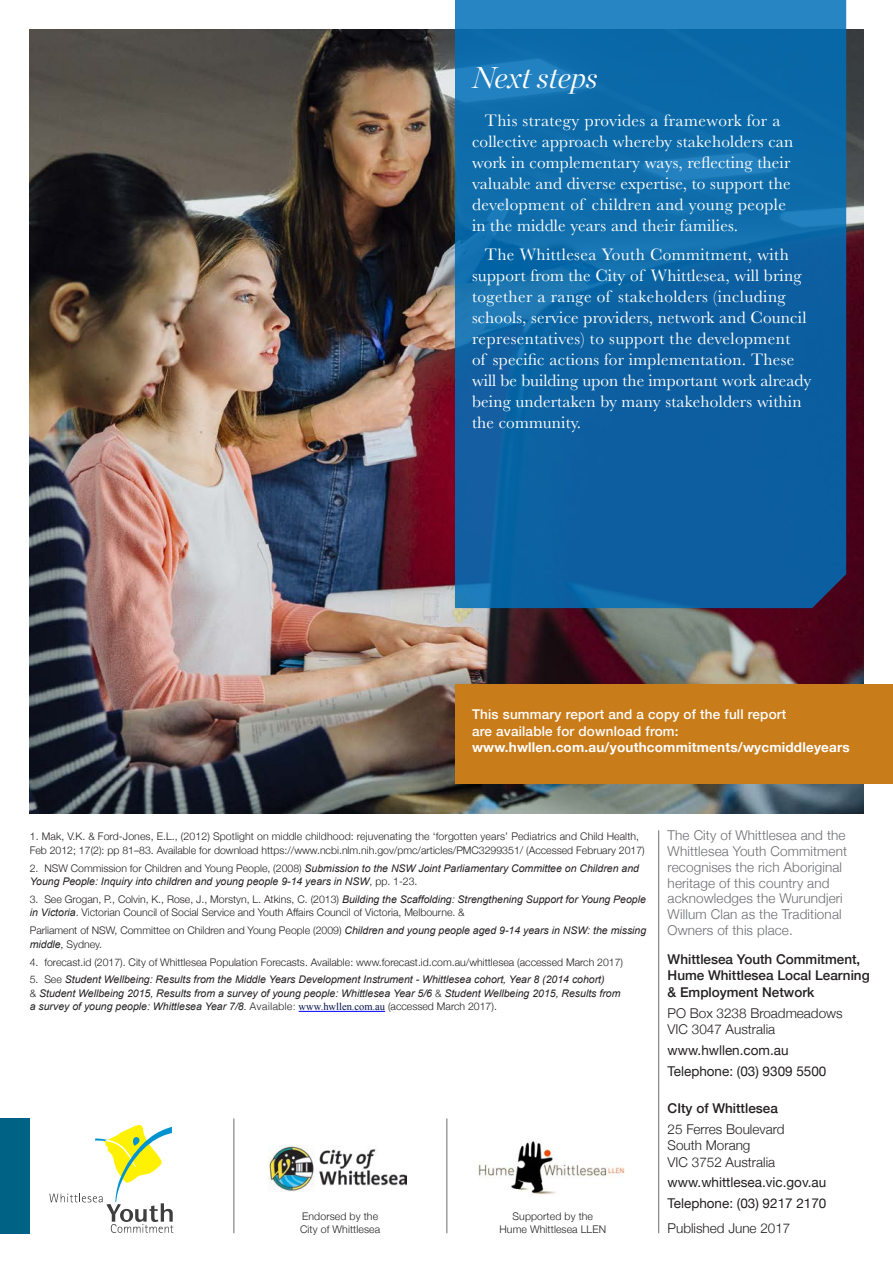
<style>
.page{position:relative;width:893px;height:1263px;background:#fff}
.page>*{position:absolute;margin:0;border:0;box-sizing:border-box;transform-origin:0 0}
.Pull_quote_-_large{font:italic 300 30px "Chronicle Display";letter-spacing:-.005em;color:#fff}
._2__Body_highlight_b{font:17.25px/21px "Baskerville";letter-spacing:.01em;color:#fff}
._1__Body_text{font:300 13.5px/15.8px "Helvetica Neue";letter-spacing:.01em;color:#6c6d70}
._1__Body_text-2{font:500 13.5px/16.5px "Helvetica Neue";letter-spacing:.015em;color:#fff}
._1__Body_text-3{font:300 13.5px/16.5px "Helvetica Neue";color:#231f20}
._1__Body_text-4{font:500 13.5px/16.5px "Helvetica Neue";color:#231f20}
._1__Body_text-5{font:13.5px "Helvetica Neue";color:#231f20}
._1__Body_text-6{font:300 10.5px/13.5px "Helvetica Neue";color:#231f20}
._1__Body_text-7{font:italic 10.5px/13.5px "Arial";color:#231f20}
.s1{font-weight:700}
.s2{font-family:"Helvetica Neue";font-weight:300;font-style:normal}
.s3{font-family:"Arial";font-weight:400;font-style:italic}
.s4{font-family:"Helvetica";font-weight:300;font-style:normal}
.s5{font-family:"Times New Roman";font-style:normal;color:#030f47}
</style>
<div class="page">
<img style="left:30px;top:30px;width:833px;height:783px">
<svg style="left:455px;top:0;width:391px;height:608px;background:#0f67a6"></svg>
<hr style="left:299px;top:1011px;width:86px;height:1px;background:#00f">
<svg style="left:49px;top:1125px;width:124px;height:108px"></svg>
<img style="left:478px;top:1141px;width:147px;height:54px">
<img style="left:268px;top:1145px;width:138px;height:46px">
<div style="left:0;top:1118px;width:30px;height:115px;background:#006285"></div>
<hr style="left:446px;top:1118px;width:1px;height:115px;background:#6c6d70">
<hr style="left:233px;top:1118px;width:1px;height:115px;background:#6c6d70">
<hr style="left:658px;top:830px;width:1px;height:403px;background:#6c6d70">
<div style="left:455px;top:684px;width:438px;height:99px;background:#c97c1a"></div>
<p class="Pull_quote_-_large" style="left:472px;top:54px;width:127px">Next steps</p>
<p class="_2__Body_highlight_b" style="left:472px;top:110px;width:323px;text-indent:13px">This strategy provides a framework for a collective approach whereby stakeholders can work in complementary ways, reflecting their valuable and diverse expertise, to support the development of children and young people in the middle years and their families.</p>
<p class="_2__Body_highlight_b" style="left:472px;top:244px;width:341px;text-indent:13px">The Whittlesea Youth Commitment, with support from the City of Whittlesea, will bring together a range of stakeholders (including schools, service providers, network and Council representatives) to support the development<br>of specific actions for implementation. These will be building upon the important work already being undertaken by many stakeholders within the community.</p>
<p class="_1__Body_text-2" style="left:472px;top:705px;width:379px">This summary report and a copy of the full report<br>are available for download from: <span class="s1">www.hwllen.com.au/youthcommitments/wycmiddleyears</span></p>
<p class="_1__Body_text-6" style="left:30px;top:829px;width:616px">1. Mak, V.K. &amp; Ford-Jones, E.L., (2012) Spotlight on middle childhood: rejuvenating the ‘forgotten years’ Pediatrics and Child Health,<br>Feb 2012; 17(2): pp 81–83. Available for download https://www.ncbi.nlm.nih.gov/pmc/articles/PMC3299351/ (Accessed February 2017)</p>
<p class="_1__Body_text-7" style="left:30px;top:861px;width:611px"><span class="s2">2. NSW Commission for Children and Young People, (2008)</span> Submission to the NSW Joint Parliamentary Committee on Children and<br>Young People: Inquiry into children and young people 9-14 years in NSW<span class="s2">, pp. 1-23.</span></p>
<p class="_1__Body_text-6" style="left:30px;top:892px;width:618px">3. See Grogan, P., Colvin, K., Rose, J., Morstyn, L. Atkins, C. (2013) <span class="s3">Building the Scaffolding: Strengthening Support for Young People in Victoria</span>. Victorian Council of Social Service and Youth Affairs Council of Victoria, Melbourne. &amp;</p>
<p class="_1__Body_text-6" style="left:30px;top:923px;width:618px">Parliament of NSW, Committee on Children and Young People (2009) <span class="s3">Children and young people aged 9-14 years in NSW: the missing middle,</span> Sydney.</p>
<p class="_1__Body_text-6" style="left:30px;top:954px;width:595px">4. forecast.id (2017). City of Whittlesea Population Forecasts. Available: www.forecast.id.com.au/whittlesea (accessed March 2017)</p>
<p class="_1__Body_text-7" style="left:30px;top:973px;width:592px"><span class="s2">5. See</span> Student Wellbeing: Results from the Middle Years Development Instrument - Whittlesea cohort, Year 8 (2014 cohort)<br><span class="s2">&amp;</span> Student Wellbeing 2015, Results from a survey of young people: Whittlesea Year 5/6 <span class="s2">&amp;</span> Student Wellbeing 2015, Results from a survey of young people: Whittlesea Year 7/8. <span class="s4">Available:</span> <span class="s5">www.hwllen.com.au</span> <span class="s2">(accessed March 2017).</span></p>
<p class="_1__Body_text-6" style="left:300px;top:1208px;width:82px">Endorsed by the<br>City of Whittlesea</p>
<p class="_1__Body_text-6" style="left:499px;top:1208px;width:108px;text-align:center">Supported by the<br>Hume Whittlesea LLEN</p>
<p class="_1__Body_text" style="left:668px;top:827px;width:181px">The City of Whittlesea and the<br>Whittlesea Youth Commitment recognises the rich Aboriginal heritage of this country and acknowledges the Wurundjeri<br>Willum Clan as the Traditional<br>Owners of this place.</p>
<p class="_1__Body_text-4" style="left:668px;top:950px;width:204px">Whittlesea Youth Commitment,<br>Hume Whittlesea Local Learning &amp; Employment Network</p>
<p class="_1__Body_text-3" style="left:668px;top:1003px;width:177px">PO Box 3238 Broadmeadows<br>VIC 3047 Australia</p>
<p class="_1__Body_text-5" style="left:668px;top:1040px;width:122px">www.hwllen.com.au</p>
<p class="_1__Body_text-5" style="left:668px;top:1061px;width:160px">Telephone: (03) 9309 5500</p>
<p class="_1__Body_text-4" style="left:668px;top:1099px;width:112px">CIty of Whittlesea</p>
<p class="_1__Body_text-3" style="left:668px;top:1119px;width:118px">25 Ferres Boulevard<br>South Morang<br>VIC 3752 Australia</p>
<p class="_1__Body_text-5" style="left:668px;top:1173px;width:160px">www.whittlesea.vic.gov.au</p>
<p class="_1__Body_text-5" style="left:668px;top:1193px;width:160px">Telephone: (03) 9217 2170</p>
<p class="_1__Body_text-3" style="left:668px;top:1219px;width:124px">Published June 2017</p>
</div>
